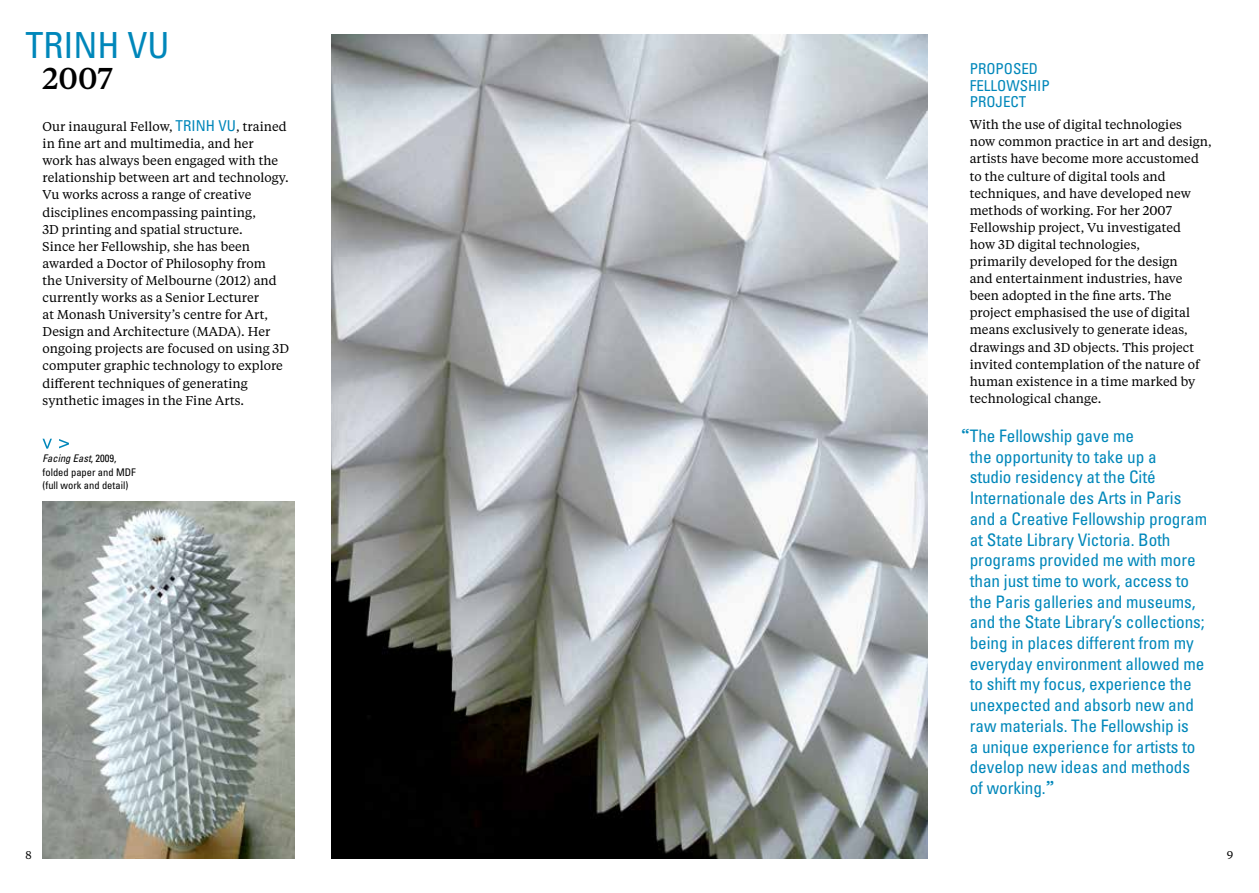
<style>
.page{position:relative;width:1259px;height:893px;background:#fff}
.page>*{position:absolute;margin:0;border:0;box-sizing:border-box;transform-origin:0 0}
.t1{font:condensed 36px "Univers";color:#0087ba}
.t2{font:500 30px "Tiempos Text";color:#000}
.t3{font:condensed 17.25px/20.7px "Univers";letter-spacing:-.005em;color:#0087ba}
.t4{font:condensed 15px/16.5px "Univers";color:#0087ba}
.t5{font:12.75px/17.1px "Tiempos Text";letter-spacing:.005em;color:#000}
.t6{font:11.25px "Tiempos Text";color:#000}
.t7{font:condensed 10.5px/13.5px "Univers";color:#000}
.s1{font-family:"Univers";font-stretch:condensed;font-size:15px;color:#0087ba}
.s2{font-style:italic}
.s3{font-family:"Tiempos Text";font-weight:500;font-stretch:normal}
</style>
<div class="page">
<img style="left:332px;top:34px;width:595px;height:825px">
<img style="left:43px;top:501px;width:251px;height:358px">
<svg style="left:43px;top:439px;width:9px;height:10px"></svg>
<svg style="left:59px;top:439px;width:10px;height:9px"></svg>
<h1 class="t1" style="left:26px;top:22px;width:146px">TRINH VU</h1>
<h2 class="t2" style="left:43px;top:58px;width:72px">2007</h2>
<p class="t5" style="left:43px;top:117px;width:248px">Our inaugural Fellow, <span class="s1">TRINH VU</span>, trained in fine art and multimedia, and her<br>work has always been engaged with the relationship between art and technology.<br>Vu works across a range of creative disciplines encompassing painting,<br>3D printing and spatial structure.<br>Since her Fellowship, she has been awarded a Doctor of Philosophy from<br>the University of Melbourne (2012) and currently works as a Senior Lecturer<br>at Monash University’s centre for Art, Design and Architecture (MADA). Her ongoing projects are focused on using 3D computer graphic technology to explore different techniques of generating synthetic images in the Fine Arts.</p>
<p class="t7" style="left:43px;top:452px;width:95px"><span class="s2">Facing East</span>, 2009, folded paper and MDF (full work and detail)</p>
<p class="t4" style="left:969px;top:60px;width:81px">PROPOSED<br>FELLOWSHIP<br>PROJECT</p>
<p class="t5" style="left:969px;top:116px;width:243px">With the use of digital technologies<br>now common practice in art and design, artists have become more accustomed to the culture of digital tools and techniques, and have developed new methods of working. For her 2007<br>Fellowship project, Vu investigated<br>how 3D digital technologies,<br>primarily developed for the design<br>and entertainment industries, have been adopted in the fine arts. The project emphasised the use of digital means exclusively to generate ideas, drawings and 3D objects. This project invited contemplation of the nature of human existence in a time marked by technological change.</p>
<p class="t3" style="left:969px;top:425px;width:239px;text-indent:-9px"><span class="s3">“</span>The Fellowship gave me<br>the opportunity to take up a<br>studio residency at the Cité<br>Internationale des Arts in Paris and a Creative Fellowship program at State Library Victoria. Both programs provided me with more than just time to work, access to the Paris galleries and museums, and the State Library’s collections; being in places different from my everyday environment allowed me to shift my focus, experience the unexpected and absorb new and raw materials. The Fellowship is<br>a unique experience for artists to develop new ideas and methods of working.<span class="s3">”</span></p>
<p class="t6" style="left:26px;top:847px;width:8px">8</p>
<p class="t6" style="left:1227px;top:847px;width:8px">9</p>
</div>
